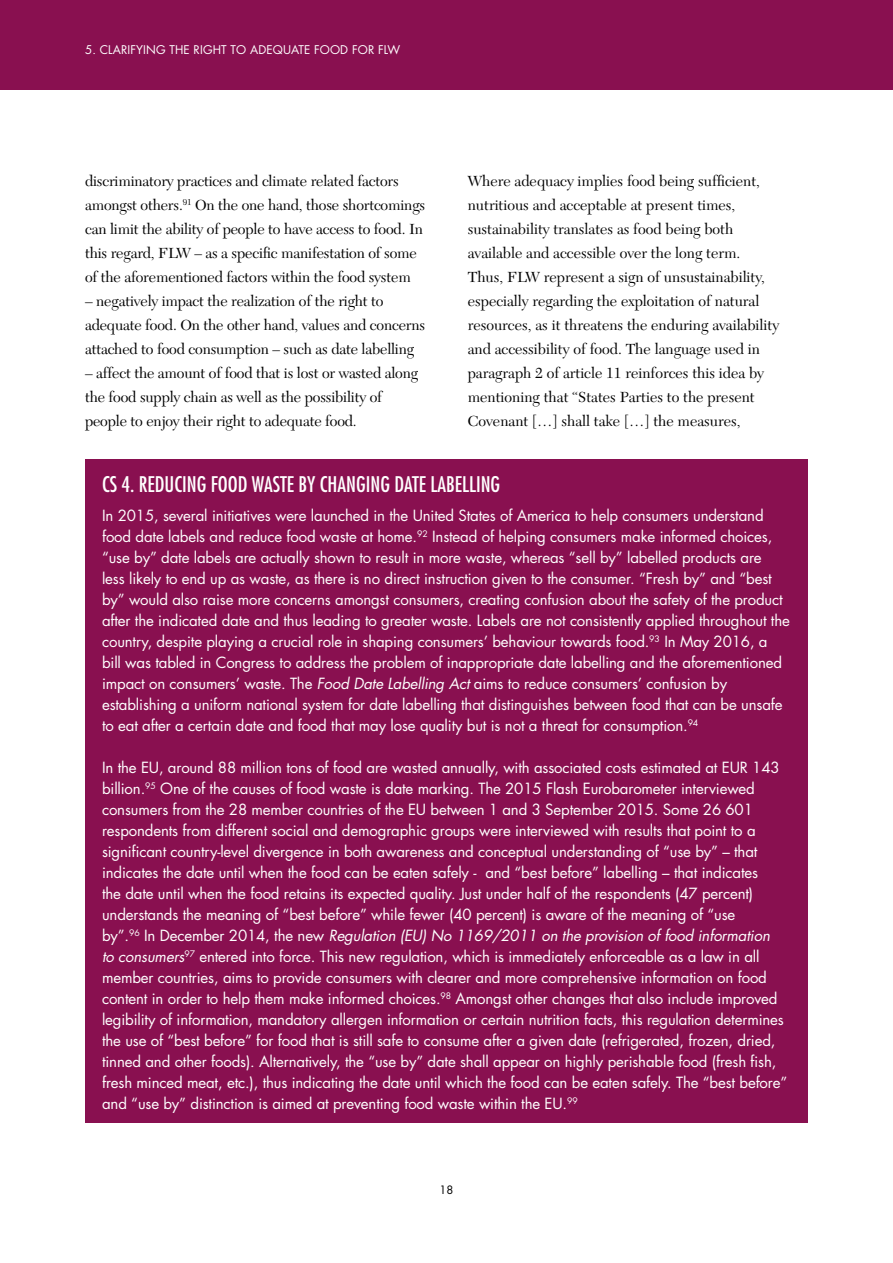
<style>
.page{position:relative;width:893px;height:1263px;background:#fff}
.page>*{position:absolute;margin:0;border:0;box-sizing:border-box;transform-origin:0 0}
.t1{font:condensed 21px "Futura Std";color:#fff}
.t2{font:15.3px/24px "New Caledonia";letter-spacing:-.01em;color:#000}
.t3{font:15px/21px "Futura Std";letter-spacing:-.01em;color:#fff}
.t4{font:11.7px "Futura Std";letter-spacing:.01em;color:#fff}
.t5{font:11.25px "Futura Std";color:#000}
.s1{font-style:italic}
</style>
<div class="page">
<div style="left:0;top:0;width:893px;height:89px;background:#891050"></div>
<div style="left:85px;top:459px;width:723px;height:664px;background:#891050"></div>
<p class="t4" style="left:85px;top:43px;width:317px">5. CLARIFYING THE RIGHT TO ADEQUATE FOOD FOR FLW</p>
<p class="t2" style="left:85px;top:170px;width:342px">discriminatory practices and climate related factors amongst others.<sup>91</sup> On the one hand, those shortcomings can limit the ability of people to have access to food. In this regard, FLW – as a specific manifestation of some of the aforementioned factors within the food system</p>
<p class="t2" style="left:85px;top:290px;width:342px">– negatively impact the realization of the right to adequate food. On the other hand, values and concerns attached to food consumption – such as date labelling</p>
<p class="t2" style="left:85px;top:362px;width:335px">– affect the amount of food that is lost or wasted along the food supply chain as well as the possibility of people to enjoy their right to adequate food.</p>
<p class="t2" style="left:468px;top:170px;width:313px">Where adequacy implies food being sufficient, nutritious and acceptable at present times, sustainability translates as food being both available and accessible over the long term.<br>Thus, FLW represent a sign of unsustainability, especially regarding the exploitation of natural resources, as it threatens the enduring availability and accessibility of food. The language used in paragraph 2 of article 11 reinforces this idea by mentioning that “States Parties to the present Covenant […] shall take […] the measures,</p>
<h1 class="t1" style="left:102px;top:471px;width:400px">CS 4. REDUCING FOOD WASTE BY CHANGING DATE LABELLING</h1>
<p class="t3" style="left:102px;top:505px;width:689px">In 2015, several initiatives were launched in the United States of America to help consumers understand food date labels and reduce food waste at home.<sup>92</sup> Instead of helping consumers make informed choices, “use by” date labels are actually shown to result in more waste, whereas “sell by” labelled products are<br>less likely to end up as waste, as there is no direct instruction given to the consumer. “Fresh by” and “best by” would also raise more concerns amongst consumers, creating confusion about the safety of the product after the indicated date and thus leading to greater waste. Labels are not consistently applied throughout the country, despite playing a crucial role in shaping consumers’ behaviour towards food.<sup>93</sup> In May 2016, a bill was tabled in Congress to address the problem of inappropriate date labelling and the aforementioned impact on consumers’ waste. The <span class="s1">Food Date Labelling Act</span> aims to reduce consumers’ confusion by establishing a uniform national system for date labelling that distinguishes between food that can be unsafe to eat after a certain date and food that may lose quality but is not a threat for consumption.<sup>94</sup></p>
<p class="t3" style="left:102px;top:757px;width:687px">In the EU, around 88 million tons of food are wasted annually, with associated costs estimated at EUR 143 billion.<sup>95</sup> One of the causes of food waste is date marking. The 2015 Flash Eurobarometer interviewed consumers from the 28 member countries of the EU between 1 and 3 September 2015. Some 26 601 respondents from different social and demographic groups were interviewed with results that point to a significant country-level divergence in both awareness and conceptual understanding of “use by” – that indicates the date until when the food can be eaten safely - and “best before” labelling – that indicates<br>the date until when the food retains its expected quality. Just under half of the respondents (47 percent) understands the meaning of “best before” while fewer (40 percent) is aware of the meaning of “use<br>by”.<sup>96</sup> In December 2014, the new <span class="s1">Regulation (EU) No 1169/2011 on the provision of food information<br>to consumers</span><sup>97</sup> entered into force. This new regulation, which is immediately enforceable as a law in all member countries, aims to provide consumers with clearer and more comprehensive information on food content in order to help them make informed choices.<sup>98</sup> Amongst other changes that also include improved legibility of information, mandatory allergen information or certain nutrition facts, this regulation determines the use of “best before” for food that is still safe to consume after a given date (refrigerated, frozen, dried, tinned and other foods). Alternatively, the “use by” date shall appear on highly perishable food (fresh fish, fresh minced meat, etc.), thus indicating the date until which the food can be eaten safely. The “best before” and “use by” distinction is aimed at preventing food waste within the EU.<sup>99</sup></p>
<p class="t5" style="left:440px;top:1183px;width:15px">18</p>
</div>
